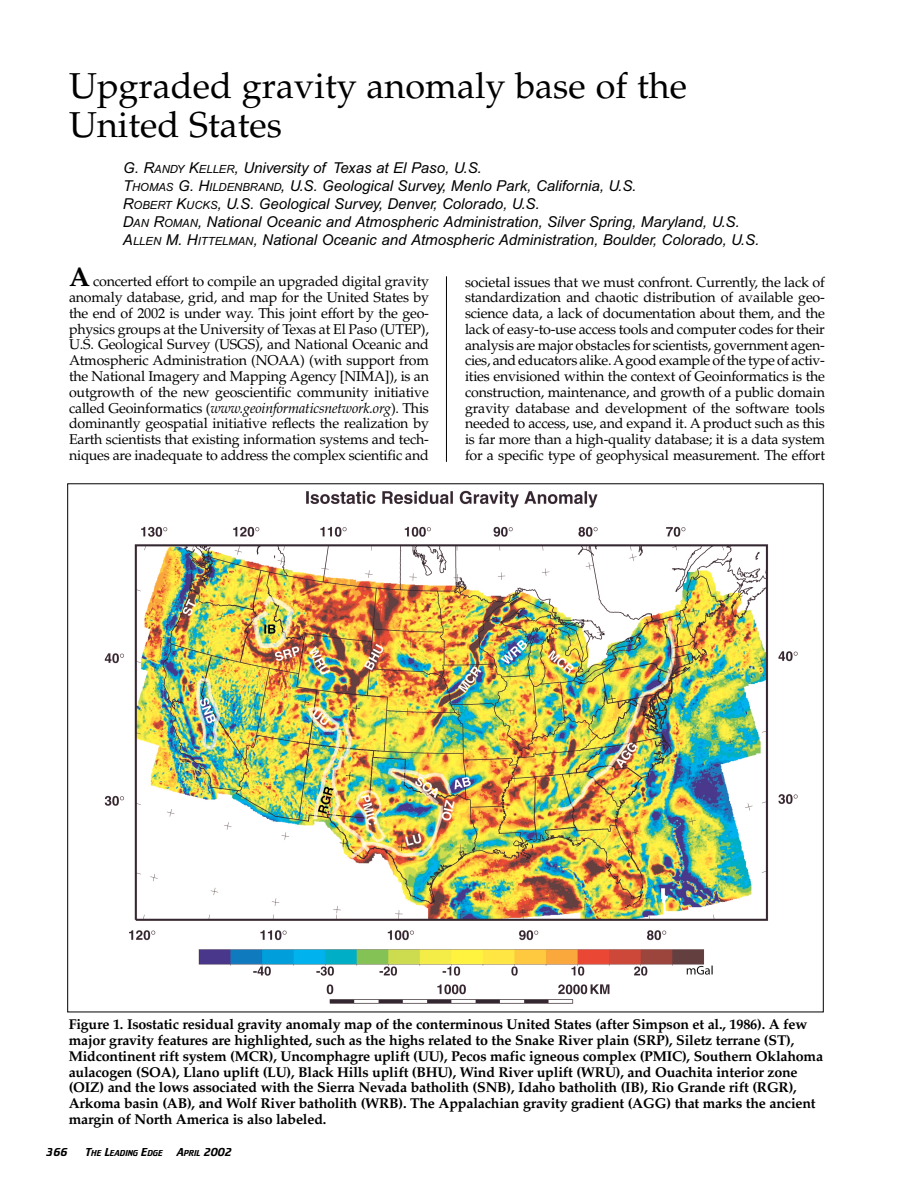
<style>
.page{position:relative;width:918px;height:1188px;background:#fff}
.page>*{position:absolute;margin:0;border:0;box-sizing:border-box;transform-origin:0 0}
.t1{font:36px/39px "Palatino";color:#000}
.t2{font:italic 15px/18px "Arial";color:#000}
.t3{font:14.25px/15.8px "Palatino";letter-spacing:-.015em;color:#000;text-align:justify}
.t4{font:700 14.25px/15.8px "Palatino";letter-spacing:-.015em;color:#000}
.t5{font:italic 12px "Crillee T";color:#000}
.t6{font:italic 9px "Crillee T";color:#000}
.s1{font-size:11.25px}
.s2{font-weight:700;font-size:27px}
.s3{font-style:italic}
.s4{font-size:12px}
</style>
<div class="page">
<hr style="left:446px;top:276px;width:1px;height:186px;background:#000">
<img style="left:104px;top:490px;width:694px;height:514px">
<h1 class="t1" style="left:69px;top:71px;width:620px">Upgraded gravity anomaly base of the<br>United States</h1>
<p class="t2" style="left:123px;top:160px;width:638px">G. R<span class="s1">ANDY</span> K<span class="s1">ELLER</span>, University of Texas at El Paso, U.S.<br>T<span class="s1">HOMAS</span> G. H<span class="s1">ILDENBRAND</span>, U.S. Geological Survey, Menlo Park, California, U.S.<br>R<span class="s1">OBERT</span> K<span class="s1">UCKS</span>, U.S. Geological Survey, Denver, Colorado, U.S.<br>D<span class="s1">AN</span> R<span class="s1">OMAN</span>, National Oceanic and Atmospheric Administration, Silver Spring, Maryland, U.S.<br>A<span class="s1">LLEN</span> M. H<span class="s1">ITTELMAN</span>, National Oceanic and Atmospheric Administration, Boulder, Colorado, U.S.</p>
<p class="t3" style="left:69px;top:275px;width:362px"><span class="s2">A</span> concerted effort to compile an upgraded digital gravity anomaly database, grid, and map for the United States by the end of 2002 is under way. This joint effort by the geo&shy;physics groups at the University of Texas at El Paso (UTEP), U.S. Geological Survey (USGS), and National Oceanic and Atmospheric Administration (NOAA) (with support from the National Imagery and Mapping Agency [NIMA]), is an outgrowth of the new geoscientific community initiative called Geoinformatics (<span class="s3">www.geoinformaticsnetwork.org</span>). This dominantly geospatial initiative reflects the realization by Earth scientists that existing information systems and tech&shy;niques are inadequate to address the complex scientific and</p>
<p class="t3" style="left:465px;top:275px;width:362px">societal issues that we must confront. Currently, the lack of standardization and chaotic distribution of available geo&shy;science data, a lack of documentation about them, and the lack of easy-to-use access tools and computer codes for their analysis are major obstacles for scientists, government agen&shy;cies, and educators alike. Agood example of the type of activ&shy;ities envisioned within the context of Geoinformatics is the construction, maintenance, and growth of a public domain gravity database and development of the software tools needed to access, use, and expand it. A product such as this is far more than a high-quality database; it is a data system for a specific type of geophysical measurement. The effort</p>
<p class="t4" style="left:69px;top:1018px;width:756px">Figure 1. Isostatic residual gravity anomaly map of the conterminous United States (after Simpson et al., 1986). A few major gravity features are highlighted, such as the highs related to the Snake River plain (SRP), Siletz terrane (ST), Midcontinent rift system (MCR), Uncomphagre uplift (UU), Pecos mafic igneous complex (PMIC), Southern Oklahoma aulacogen (SOA), Llano uplift (LU), Black Hills uplift (BHU), Wind River uplift (WRU), and Ouachita interior zone (OIZ) and the lows associated with the Sierra Nevada batholith (SNB), Idaho batholith (IB), Rio Grande rift (RGR), Arkoma basin (AB), and Wolf River batholith (WRB). The Appalachian gravity gradient (AGG) that marks the ancient margin of North America is also labeled.</p>
<p class="t5" style="left:46px;top:1148px;width:23px">366</p>
<p class="t6" style="left:86px;top:1150px;width:148px"><span class="s4">T</span>HE <span class="s4">L</span>EADING <span class="s4">E</span>DGE <span class="s4">A</span>PRIL <span class="s4">2002</span></p>
</div>
